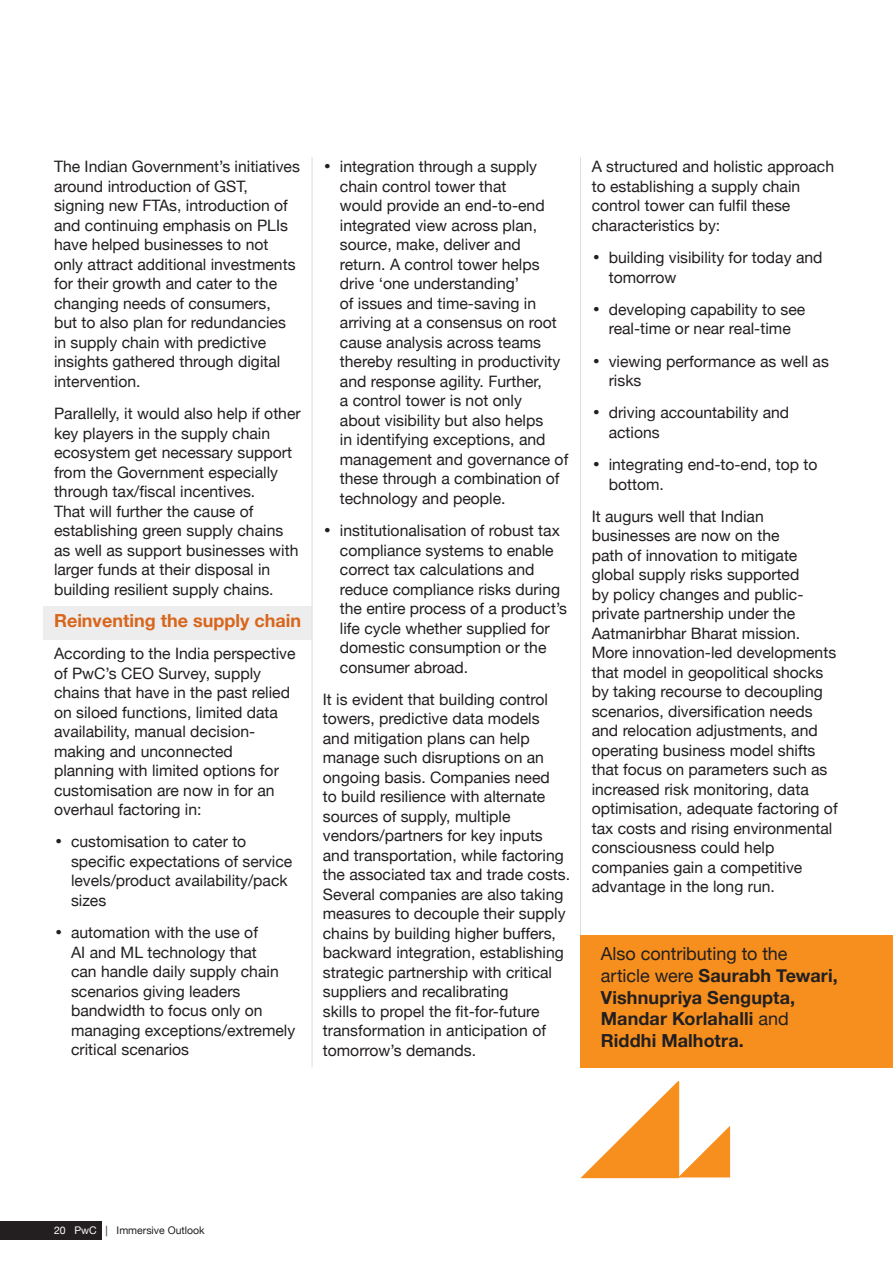
<style>
.page{position:relative;width:893px;height:1263px;background:#fff}
.page>*{position:absolute;margin:0;border:0;box-sizing:border-box;transform-origin:0 0}
.t1{font:700 18px/21.6px "Helvetica Neue";letter-spacing:.005em;color:#231f20}
.Sub_Heading_02{font:700 18px "Helvetica Neue";color:#d8651c}
.Sub_Heading_02-2{font:15.75px/19.5px "Helvetica Neue";color:#231f20}
.Page_Nos{font:10.5px "Helvetica Neue";color:#231f20}
.s1{font-family:"ITC Charter Com"}
.s2{font-weight:400}
.s3{color:#fff}
</style>
<div class="page">
<div style="left:43px;top:606px;width:269px;height:33px;background:#ededee"></div>
<div style="left:0;top:1221px;width:101px;height:18px;background:#231f20"></div>
<hr style="left:312px;top:157px;width:1px;height:910px;background:#dcdddf">
<hr style="left:580px;top:157px;width:1px;height:910px;background:#dcdddf">
<div style="left:581px;top:935px;width:312px;height:132px;background:#f68f1e"></div>
<svg style="left:581px;top:1081px;width:149px;height:97px"></svg>
<p class="Sub_Heading_02-2" style="left:54px;top:158px;width:247px">The Indian Government’s initiatives around introduction of GST, signing new FTAs, introduction of and continuing emphasis on PLIs have helped businesses to not only attract additional investments for their growth and cater to the changing needs of consumers,<br>but to also plan for redundancies in supply chain with predictive insights gathered through digital intervention.</p>
<p class="Sub_Heading_02-2" style="left:54px;top:405px;width:248px">Parallelly, it would also help if other key players in the supply chain ecosystem get necessary support from the Government especially through tax/fiscal incentives.<br>That will further the cause of establishing green supply chains as well as support businesses with larger funds at their disposal in building resilient supply chains.</p>
<p class="Sub_Heading_02" style="left:54px;top:606px;width:248px">Reinventing the supply chain</p>
<p class="Sub_Heading_02-2" style="left:54px;top:645px;width:243px">According to the India perspective of PwC’s CEO Survey, supply chains that have in the past relied on siloed functions, limited data availability, manual decision&shy;making and unconnected planning with limited options for customisation are now in for an overhaul factoring in:</p>
<p class="Sub_Heading_02-2" style="left:71px;top:833px;width:223px;text-indent:-17px"><span class="s1">•</span> customisation to cater to specific expectations of service levels/product availability/pack sizes</p>
<p class="Sub_Heading_02-2" style="left:71px;top:924px;width:226px;text-indent:-17px"><span class="s1">•</span> automation with the use of<br>AI and ML technology that<br>can handle daily supply chain scenarios giving leaders bandwidth to focus only on managing exceptions/extremely critical scenarios</p>
<p class="Sub_Heading_02-2" style="left:340px;top:158px;width:230px;text-indent:-17px"><span class="s1">•</span> integration through a supply chain control tower that<br>would provide an end-to-end integrated view across plan, source, make, deliver and return. A control tower helps drive ‘one understanding’<br>of issues and time-saving in arriving at a consensus on root cause analysis across teams thereby resulting in productivity and response agility. Further,<br>a control tower is not only<br>about visibility but also helps<br>in identifying exceptions, and management and governance of these through a combination of technology and people.</p>
<p class="Sub_Heading_02-2" style="left:340px;top:522px;width:229px;text-indent:-17px"><span class="s1">•</span> institutionalisation of robust tax compliance systems to enable correct tax calculations and reduce compliance risks during the entire process of a product’s life cycle whether supplied for domestic consumption or the consumer abroad.</p>
<p class="Sub_Heading_02-2" style="left:323px;top:690px;width:249px">It is evident that building control towers, predictive data models<br>and mitigation plans can help manage such disruptions on an ongoing basis. Companies need<br>to build resilience with alternate sources of supply, multiple vendors/partners for key inputs and transportation, while factoring the associated tax and trade costs.<br>Several companies are also taking measures to decouple their supply chains by building higher buffers, backward integration, establishing strategic partnership with critical suppliers and recalibrating<br>skills to propel the fit-for-future transformation in anticipation of tomorrow’s demands.</p>
<p class="Sub_Heading_02-2" style="left:592px;top:158px;width:244px">A structured and holistic approach to establishing a supply chain control tower can fulfil these characteristics by:</p>
<p class="Sub_Heading_02-2" style="left:609px;top:249px;width:215px;text-indent:-17px"><span class="s1">•</span> building visibility for today and tomorrow</p>
<p class="Sub_Heading_02-2" style="left:592px;top:300px;width:215px;text-align:center"><span class="s1">•</span> developing capability to see real-time or near real-time</p>
<p class="Sub_Heading_02-2" style="left:609px;top:352px;width:222px;text-indent:-17px"><span class="s1">•</span> viewing performance as well as risks</p>
<p class="Sub_Heading_02-2" style="left:609px;top:404px;width:182px;text-indent:-17px"><span class="s1">•</span> driving accountability and actions</p>
<p class="Sub_Heading_02-2" style="left:609px;top:456px;width:210px;text-indent:-17px"><span class="s1">•</span> integrating end-to-end, top to bottom.</p>
<p class="Sub_Heading_02-2" style="left:592px;top:507px;width:247px">It augurs well that Indian businesses are now on the<br>path of innovation to mitigate global supply risks supported<br>by policy changes and public&shy;private partnership under the<br>Aatmanirbhar Bharat mission.<br>More innovation-led developments that model in geopolitical shocks by taking recourse to decoupling scenarios, diversification needs and relocation adjustments, and operating business model shifts that focus on parameters such as increased risk monitoring, data optimisation, adequate factoring of tax costs and rising environmental consciousness could help companies gain a competitive advantage in the long run.</p>
<p class="t1" style="left:601px;top:944px;width:238px"><span class="s2">Also contributing to the article were</span> Saurabh Tewari,<br>Vishnupriya Sengupta,<br>Mandar Korlahalli <span class="s2">and<br></span>Riddhi Malhotra.</p>
<p class="Page_Nos" style="left:54px;top:1223px;width:152px"><span class="s3">20 PwC</span> | Immersive Outlook</p>
</div>
